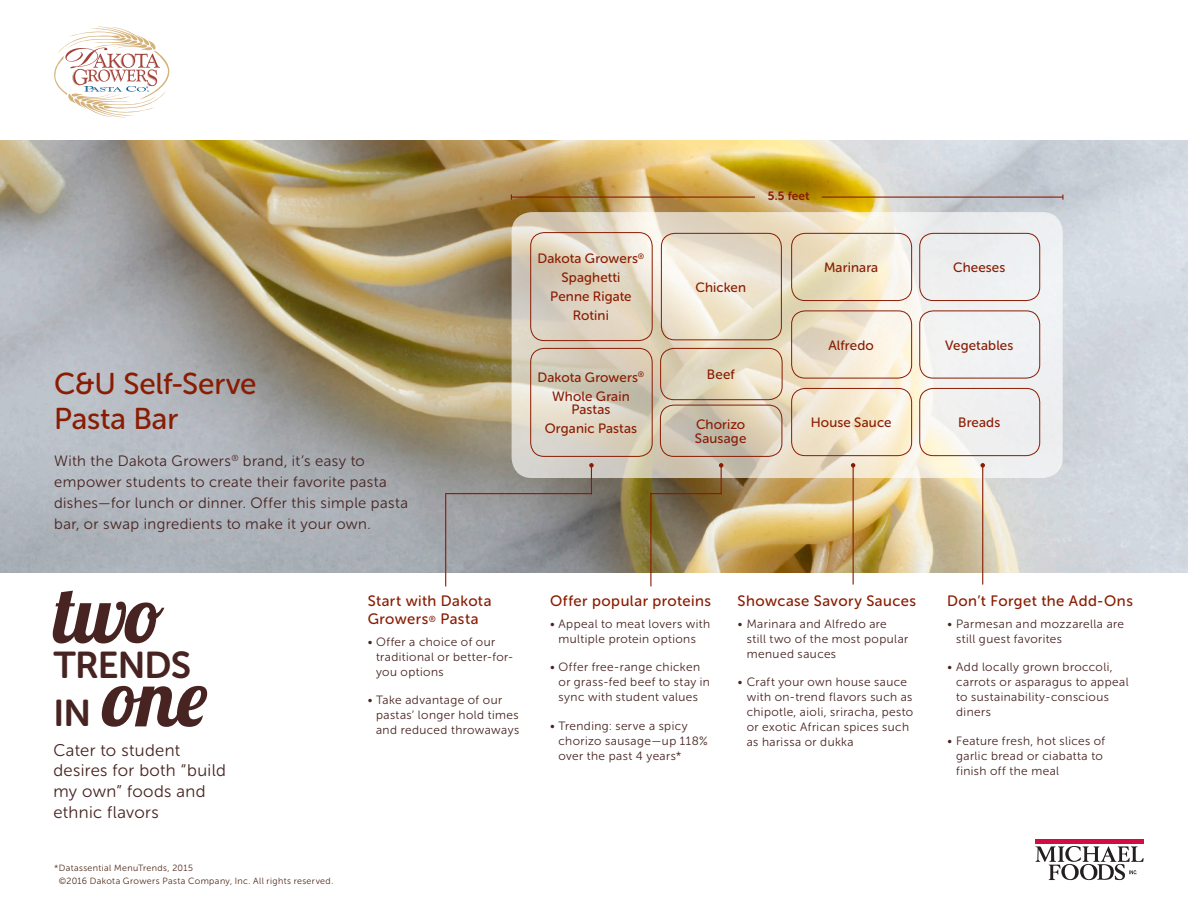
<style>
.page{position:relative;width:1188px;height:918px;background:#fff}
.page>*{position:absolute;margin:0;border:0;box-sizing:border-box;transform-origin:0 0}
.Sub_Level_1{font:79.65px "Lobster 1.4";letter-spacing:-.01em;color:#472421}
.Sub_Level_1-2{font:37.2px "Museo Sans Rounded 700";letter-spacing:-.02em;color:#472421}
.t1{font:30px/34.5px "Museo Sans Rounded 500";letter-spacing:-.005em;color:#891c02}
.t2{font:16.8px/20.7px "Museo Sans Rounded 300";letter-spacing:.02em;color:#472421}
.t3{font:15px/21px "Museo Sans Rounded 300";letter-spacing:.025em;color:#472421}
.t4{font:15px/18px "Museo Sans Rounded 500";letter-spacing:.03em;color:#891c02}
.t5{font:13.5px/13.5px "Museo Sans Rounded 500";letter-spacing:.01em;color:#891c02;text-align:center}
.t6{font:12px/15px "Museo Sans Rounded 300";letter-spacing:.035em;color:#472421}
.t7{font:12px "Museo Sans Rounded 700";color:#891c02}
.t8{font:9px/13.5px "Museo Sans Rounded 300";letter-spacing:.045em;color:#512b1b}
.s1{font-family:"Museo Sans Rounded 700";font-size:37.2px}
.s2{font-size:8.7px}
.s3{font-family:"Museo 300"}
</style>
<div class="page">
<img style="left:0;top:140px;width:1188px;height:432px">
<hr style="left:1036px;top:839px;width:108px;height:4px;background:#d20d44">
<svg style="left:1036px;top:846px;width:108px;height:34px"></svg>
<hr style="left:511px;top:197px;width:244px;height:1px;background:#891c02">
<hr style="left:822px;top:197px;width:241px;height:1px;background:#891c02">
<svg style="left:512px;top:212px;width:551px;height:266px"></svg>
<div style="left:530px;top:232px;width:122px;height:109px;border:1px solid #891c02;border-radius:14px"></div>
<div style="left:661px;top:233px;width:121px;height:107px;border:1px solid #891c02;border-radius:14px"></div>
<div style="left:530px;top:348px;width:122px;height:109px;border:1px solid #891c02;border-radius:14px"></div>
<div style="left:660px;top:348px;width:122px;height:52px;border:1px solid #891c02;border-radius:14px"></div>
<div style="left:791px;top:388px;width:121px;height:68px;border:1px solid #891c02;border-radius:14px"></div>
<div style="left:919px;top:388px;width:121px;height:68px;border:1px solid #891c02;border-radius:14px"></div>
<div style="left:791px;top:233px;width:121px;height:68px;border:1px solid #891c02;border-radius:14px"></div>
<div style="left:919px;top:233px;width:121px;height:68px;border:1px solid #891c02;border-radius:14px"></div>
<div style="left:660px;top:405px;width:122px;height:52px;border:1px solid #891c02;border-radius:14px"></div>
<div style="left:791px;top:311px;width:121px;height:67px;border:1px solid #891c02;border-radius:14px"></div>
<div style="left:919px;top:311px;width:121px;height:67px;border:1px solid #891c02;border-radius:14px"></div>
<hr style="left:982px;top:465px;width:1px;height:120px;background:#891c02">
<svg style="left:980px;top:463px;width:5px;height:5px"></svg>
<hr style="left:853px;top:465px;width:1px;height:120px;background:#891c02">
<svg style="left:851px;top:463px;width:4px;height:5px"></svg>
<svg style="left:719px;top:463px;width:4px;height:31px"></svg>
<svg style="left:589px;top:463px;width:5px;height:31px"></svg>
<hr style="left:446px;top:493px;width:146px;height:1px;background:#891c02">
<hr style="left:650px;top:493px;width:72px;height:1px;background:#891c02">
<hr style="left:650px;top:493px;width:1px;height:93px;background:#891c02">
<hr style="left:445px;top:493px;width:1px;height:93px;background:#891c02">
<svg style="left:54px;top:26px;width:115px;height:92px"></svg>
<p class="t1" style="left:54px;top:367px;width:204px">C&amp;U Self-Serve<br>Pasta Bar</p>
<p class="t3" style="left:54px;top:450px;width:355px">With the Dakota Growers<sup>®</sup> brand, it’s easy to empower students to create their favorite pasta dishes—for lunch or dinner. Offer this simple pasta bar, or swap ingredients to make it your own.</p>
<p class="t5" style="left:538px;top:252px;width:108px">Dakota Growers<sup>®</sup></p>
<p class="t5" style="left:561px;top:271px;width:61px">Spaghetti</p>
<p class="t5" style="left:550px;top:290px;width:83px">Penne Rigate</p>
<p class="t5" style="left:573px;top:309px;width:38px">Rotini</p>
<p class="t5" style="left:538px;top:370px;width:108px">Dakota Growers<sup>®</sup></p>
<p class="t5" style="left:552px;top:389px;width:79px">Whole Grain<br>Pastas</p>
<p class="t5" style="left:545px;top:422px;width:94px">Organic Pastas</p>
<p class="t7" style="left:768px;top:189px;width:43px">5.5 feet</p>
<p class="t5" style="left:696px;top:280px;width:52px">Chicken</p>
<p class="t5" style="left:707px;top:368px;width:29px">Beef</p>
<p class="t5" style="left:695px;top:418px;width:53px;text-align:left">Chorizo<br>Sausage</p>
<p class="t5" style="left:824px;top:261px;width:56px">Marinara</p>
<p class="t5" style="left:953px;top:261px;width:54px">Cheeses</p>
<p class="t5" style="left:828px;top:338px;width:47px">Alfredo</p>
<p class="t5" style="left:945px;top:338px;width:70px">Vegetables</p>
<p class="t5" style="left:811px;top:416px;width:82px">House Sauce</p>
<p class="t5" style="left:958px;top:416px;width:44px">Breads</p>
<p class="Sub_Level_1" style="left:53px;top:563px;width:113px">two</p>
<p class="Sub_Level_1-2" style="left:53px;top:645px;width:140px">TRENDS</p>
<p class="Sub_Level_1" style="left:53px;top:647px;width:155px"><span class="s1">IN</span> one</p>
<p class="t2" style="left:53px;top:740px;width:174px">Cater to student desires for both “build my own” foods and ethnic flavors</p>
<p class="t8" style="left:59px;top:861px;width:276px;text-indent:-5px">*Datassential MenuTrends, 2015<br>©2016 Dakota Growers Pasta Company, Inc. All rights reserved.</p>
<p class="t4" style="left:368px;top:592px;width:125px">Start with Dakota<br>Growers<span class="s2">®</span> Pasta</p>
<p class="t6" style="left:376px;top:634px;width:139px;text-indent:-8px">• Offer a choice of our traditional or better-for&shy;you options</p>
<p class="t6" style="left:376px;top:693px;width:145px;text-indent:-8px">• Take advantage of our pastas’ longer hold times and reduced throwaways</p>
<p class="t4" style="left:550px;top:592px;width:162px">Offer popular proteins</p>
<p class="t6" style="left:550px;top:616px;width:161px;text-align:center">• Appeal to meat lovers with multiple protein options</p>
<p class="t6" style="left:558px;top:660px;width:153px;text-indent:-8px">• Offer free-range chicken or grass-fed beef to stay in sync with student values</p>
<p class="t6" style="left:558px;top:718px;width:151px;text-indent:-8px">• Trending: serve a spicy chorizo sausage—up 118% over the past 4 years*</p>
<p class="t4" style="left:738px;top:592px;width:180px">Showcase Savory Sauces</p>
<p class="t6" style="left:747px;top:616px;width:163px;text-indent:-9px"><span class="s3">•</span> Marinara and Alfredo are still two of the most popular menued sauces</p>
<p class="t6" style="left:747px;top:675px;width:168px;text-indent:-9px"><span class="s3">•</span> Craft your own house sauce with on-trend flavors such as chipotle, aioli, sriracha, pesto or exotic African spices such as harissa or dukka</p>
<p class="t4" style="left:947px;top:592px;width:187px">Don’t Forget the Add-Ons</p>
<p class="t6" style="left:956px;top:616px;width:169px;text-indent:-9px"><span class="s3">•</span> Parmesan and mozzarella are still guest favorites</p>
<p class="t6" style="left:956px;top:660px;width:174px;text-indent:-9px"><span class="s3">•</span> Add locally grown broccoli, carrots or asparagus to appeal to sustainability-conscious diners</p>
<p class="t6" style="left:956px;top:733px;width:151px;text-indent:-9px"><span class="s3">•</span> Feature fresh, hot slices of garlic bread or ciabatta to finish off the meal</p>
</div>
